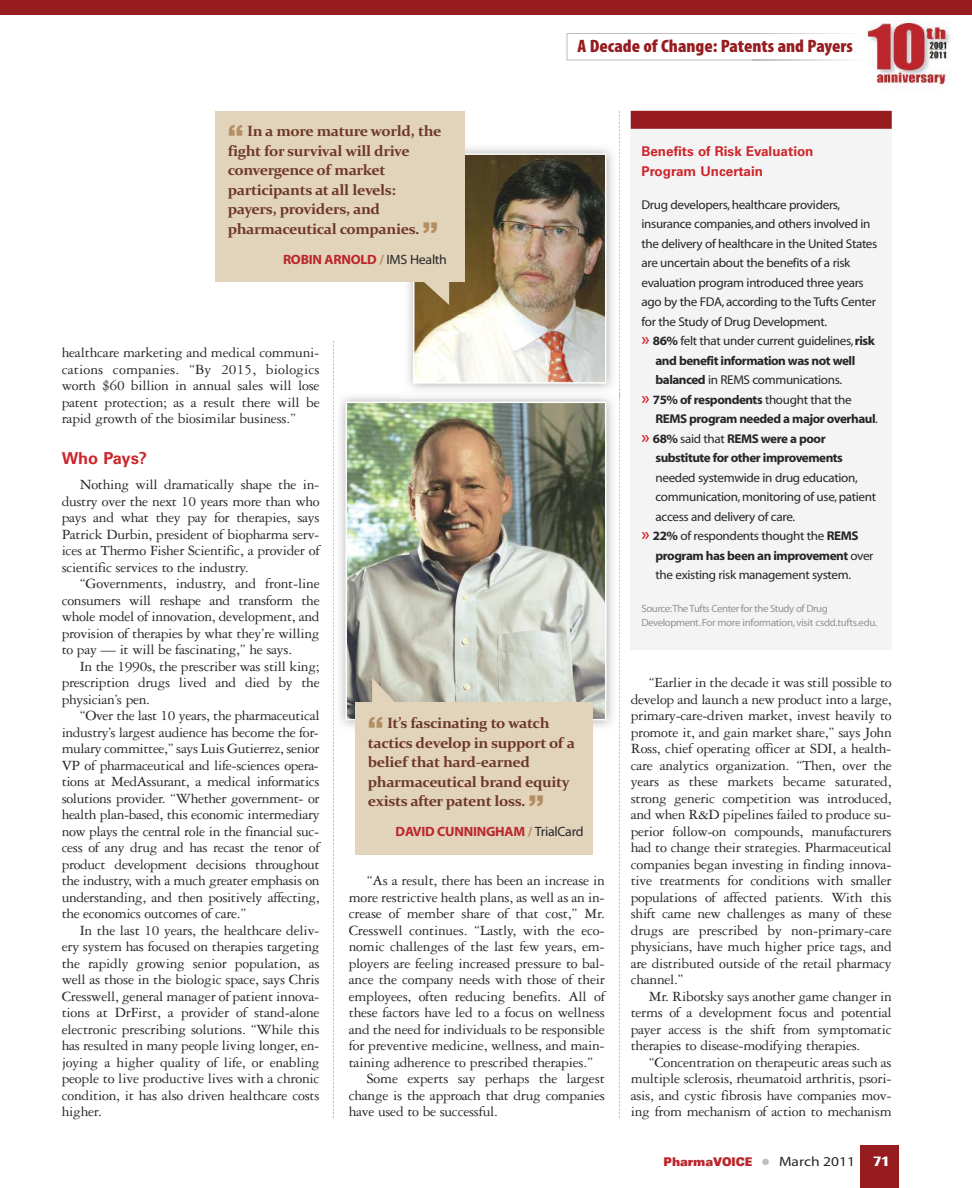
<style>
.page{position:relative;width:972px;height:1188px;background:#fff}
.page>*{position:absolute;margin:0;border:0;box-sizing:border-box;transform-origin:0 0}
.t1{font:18px "Myriad MM.830.wt.300.wd";color:#961c20;scale:1.05 1}
.t2{font:700 16.5px "Univers";color:#cc262b}
.t3{font:15px/16.5px "Garamond Three";letter-spacing:-.015em;color:#272627;text-align:justify}
.t4{font:700 15px/19.5px "Constantia";letter-spacing:-.025em;color:#6e3828}
.t5{font:13.5px "Myriad MM.700.wt.600.wd";letter-spacing:-.02em;color:#bb262c}
.t6{font:700 13.5px/19.5px "Univers";color:#cc262b}
.t7{font:700 condensed 13.5px "Univers";color:#fff;scale:1.4 1}
.t8{font:12.75px/19.5px "Myriad MM.400.wt.600.wd";letter-spacing:-.025em;color:#272627}
.t9{font:12.75px "Myriad MM.700.wt.600.wd";letter-spacing:-.035em;color:#272627}
.t10{font:900 expanded 12px "Univers";letter-spacing:-.01em;color:#bb262c;scale:.75 1}
.t11{font:10.5px/13.5px "Myriad MM.400.wt.600.wd";letter-spacing:-.04em;color:#939393}
.s1{font-family:"Helvetica";font-weight:900;font-size:30px;color:#b48e60}
.s2{color:#b48e60}
.s3{font-family:"Myriad MM.400.wt.600.wd";color:#272627}
.s4{font-family:"Myriad MM.565.wt.600.wd";font-size:18px;color:#cc262b}
.s5{font-family:"Myriad MM.700.wt.600.wd"}
.s6{font-family:"Myriad MM.400.wt.600.wd"}
.s7{color:#bebebe}
.s8{font-family:"Myriad MM.400.wt.600.wd";font-weight:400;font-stretch:normal;font-size:13.5px;color:#272627}
</style>
<div class="page">
<div style="left:860px;top:1145px;width:39px;height:43px;background:#961c20"></div>
<div style="left:0;top:0;width:972px;height:15px;background:#961c20"></div>
<svg style="left:333px;top:341px;width:1px;height:777px"></svg>
<div style="left:567px;top:33px;width:379px;height:27px;border:1px solid #bebebe"></div>
<img style="left:866px;top:20px;width:85px;height:70px">
<img style="left:753px;top:34px;width:113px;height:26px">
<img style="left:753px;top:33px;width:113px;height:1px">
<img style="left:333px;top:389px;width:280px;height:346px">
<img style="left:333px;top:390px;width:1px;height:298px">
<img style="left:348px;top:405px;width:255px;height:312px">
<div style="left:345px;top:402px;width:261px;height:318px;border:2px solid #fff"></div>
<div style="left:631px;top:111px;width:261px;height:539px;background:#f4f4f4"></div>
<div style="left:631px;top:111px;width:261px;height:18px;background:#961c20"></div>
<img style="left:400px;top:148px;width:213px;height:250px">
<svg style="left:619px;top:111px;width:1px;height:1007px"></svg>
<img style="left:416px;top:156px;width:187px;height:225px">
<div style="left:413px;top:153px;width:193px;height:231px;border:2px solid #fff"></div>
<div style="left:215px;top:111px;width:250px;height:170px;background:#e2d3bb"></div>
<svg style="left:417px;top:281px;width:32px;height:24px"></svg>
<div style="left:356px;top:703px;width:237px;height:152px;background:#e2d3bb"></div>
<svg style="left:372px;top:678px;width:30px;height:25px"></svg>
<p class="t1" style="left:578px;top:40px;width:264px">A Decade of Change: Patents and Payers</p>
<p class="t4" style="left:228px;top:121px;width:215px"><span class="s1">“</span> In a more mature world, the fight for survival will drive convergence of market participants at all levels: payers, providers, and pharmaceutical companies. <span class="s1">”</span></p>
<p class="t5" style="left:283px;top:254px;width:165px">ROBIN ARNOLD <span class="s2">/</span> <span class="s3">IMS Health</span></p>
<p class="t3" style="left:62px;top:346px;width:260px">healthcare marketing and medical communi&shy;cations companies. “By 2015, biologics worth $60 billion in annual sales will lose patent protection; as a result there will be rapid growth of the biosimilar business.”</p>
<p class="t2" style="left:62px;top:452px;width:87px">Who Pays?</p>
<p class="t3" style="left:62px;top:478px;width:260px;text-indent:18px">Nothing will dramatically shape the in&shy;dustry over the next 10 years more than who pays and what they pay for therapies, says Patrick Durbin, president of biopharma serv&shy;ices at Thermo Fisher Scientific, a provider of scientific services to the industry.</p>
<p class="t3" style="left:62px;top:577px;width:259px;text-indent:18px">“Governments, industry, and front-line consumers will reshape and transform the whole model of innovation, development, and provision of therapies by what they’re willing to pay — it will be fascinating,” he says.</p>
<p class="t3" style="left:62px;top:659px;width:259px;text-indent:18px">In the 1990s, the prescriber was still king; prescription drugs lived and died by the physician’s pen.</p>
<p class="t3" style="left:62px;top:709px;width:260px;text-indent:18px">“Over the last 10 years, the pharmaceutical industry’s largest audience has become the for&shy;mulary committee,” says Luis Gutierrez, senior VP of pharmaceutical and life-sciences opera&shy;tions at MedAssurant, a medical informatics solutions provider. “Whether government- or health plan-based, this economic intermediary now plays the central role in the financial suc&shy;cess of any drug and has recast the tenor of product development decisions throughout the industry, with a much greater emphasis on understanding, and then positively affecting, the economics outcomes of care.”</p>
<p class="t3" style="left:62px;top:923px;width:260px;text-indent:18px">In the last 10 years, the healthcare deliv&shy;ery system has focused on therapies targeting the rapidly growing senior population, as well as those in the biologic space, says Chris Cresswell, general manager of patient innova&shy;tions at DrFirst, a provider of stand-alone electronic prescribing solutions. “While this has resulted in many people living longer, en&shy;joying a higher quality of life, or enabling people to live productive lives with a chronic condition, it has also driven healthcare costs higher.</p>
<p class="t4" style="left:368px;top:713px;width:209px"><span class="s1">“</span> It’s fascinating to watch tactics develop in support of a belief that hard-earned pharmaceutical brand equity exists after patent loss. <span class="s1">”</span></p>
<p class="t5" style="left:396px;top:826px;width:190px">DAVID CUNNINGHAM <span class="s2">/</span> <span class="s3">TrialCard</span></p>
<p class="t3" style="left:367px;top:874px;width:240px">“As a result, there has been an increase in</p>
<p class="t3" style="left:349px;top:890px;width:257px">more restrictive health plans, as well as an in-</p>
<p class="t3" style="left:349px;top:907px;width:258px">crease of member share of that cost,” Mr.</p>
<p class="t3" style="left:349px;top:923px;width:257px">Cresswell continues. “Lastly, with the eco-</p>
<p class="t3" style="left:349px;top:940px;width:257px">nomic challenges of the last few years, em-</p>
<p class="t3" style="left:349px;top:956px;width:257px">ployers are feeling increased pressure to bal-</p>
<p class="t3" style="left:349px;top:973px;width:258px">ance the company needs with those of their</p>
<p class="t3" style="left:349px;top:989px;width:258px">employees, often reducing benefits. All of</p>
<p class="t3" style="left:349px;top:1006px;width:258px">these factors have led to a focus on wellness</p>
<p class="t3" style="left:349px;top:1022px;width:258px">and the need for individuals to be responsible</p>
<p class="t3" style="left:349px;top:1039px;width:257px">for preventive medicine, wellness, and main-</p>
<p class="t3" style="left:349px;top:1055px;width:246px">taining adherence to prescribed therapies.”</p>
<p class="t3" style="left:367px;top:1072px;width:240px">Some experts say perhaps the largest</p>
<p class="t3" style="left:349px;top:1088px;width:258px">change is the approach that drug companies</p>
<p class="t3" style="left:349px;top:1105px;width:151px">have used to be successful.</p>
<p class="t6" style="left:641px;top:143px;width:174px">Benefits of Risk Evaluation<br>Program Uncertain</p>
<p class="t8" style="left:641px;top:196px;width:237px">Drug developers,healthcare providers, insurance companies,and others involved in the delivery of healthcare in the United States are uncertain about the benefits of a risk evaluation program introduced three years ago by the FDA,according to the Tufts Center for the Study of Drug Development.<br><span class="s4">»</span> <span class="s5">86%</span> felt that under current guidelines,<span class="s5">risk</span></p>
<p class="t9" style="left:655px;top:356px;width:201px">and benefit information was not well</p>
<p class="t8" style="left:655px;top:371px;width:188px"><span class="s5">balanced</span> in REMS communications.</p>
<p class="t9" style="left:641px;top:395px;width:212px"><span class="s4">»</span> 75% of respondents <span class="s6">thought that the</span></p>
<p class="t9" style="left:655px;top:414px;width:224px">REMS program needed a major overhaul<span class="s6">.</span></p>
<p class="t9" style="left:641px;top:434px;width:186px"><span class="s4">»</span> 68% <span class="s6">said that</span> REMS were a poor</p>
<p class="t9" style="left:655px;top:453px;width:189px">substitute for other improvements</p>
<p class="t8" style="left:655px;top:469px;width:204px">needed systemwide in drug education,</p>
<p class="t8" style="left:655px;top:488px;width:222px">communication,monitoring of use,patient</p>
<p class="t8" style="left:655px;top:508px;width:141px">access and delivery of care.</p>
<p class="t8" style="left:641px;top:527px;width:219px"><span class="s4">»</span> <span class="s5">22%</span> of respondents thought the <span class="s5">REMS</span></p>
<p class="t9" style="left:655px;top:551px;width:220px">program has been an improvement <span class="s6">over</span></p>
<p class="t8" style="left:655px;top:566px;width:197px">the existing risk management system.</p>
<p class="t11" style="left:641px;top:603px;width:237px">Source:TheTufts Center for the Study of Drug<br>Development.For more information,visit csdd.tufts.edu.</p>
<p class="t3" style="left:631px;top:676px;width:263px;text-indent:18px">“Earlier in the decade it was still possible to develop and launch a new product into a large, primary-care-driven market, invest heavily to promote it, and gain market share,” says John Ross, chief operating officer at SDI, a health&shy;care analytics organization. “Then, over the years as these markets became saturated, strong generic competition was introduced, and when R&amp;D pipelines failed to produce su&shy;perior follow-on compounds, manufacturers had to change their strategies. Pharmaceutical companies began investing in finding innova&shy;tive treatments for conditions with smaller populations of affected patients. With this shift came new challenges as many of these drugs are prescribed by non-primary-care physicians, have much higher price tags, and are distributed outside of the retail pharmacy channel.”</p>
<p class="t3" style="left:631px;top:989px;width:263px;text-indent:18px">Mr. Ribotsky says another game changer in terms of a development focus and potential payer access is the shift from symptomatic therapies to disease-modifying therapies.</p>
<p class="t3" style="left:631px;top:1055px;width:263px;text-indent:18px">“Concentration on therapeutic areas such as multiple sclerosis, rheumatoid arthritis, psori&shy;asis, and cystic fibrosis have companies mov&shy;ing from mechanism of action to mechanism</p>
<p class="t10" style="left:664px;top:1157px;width:257px">PharmaVOICE <span class="s7">●</span> <span class="s8">March 2011</span></p>
<p class="t7" style="left:873px;top:1156px;width:13px">71</p>
</div>
